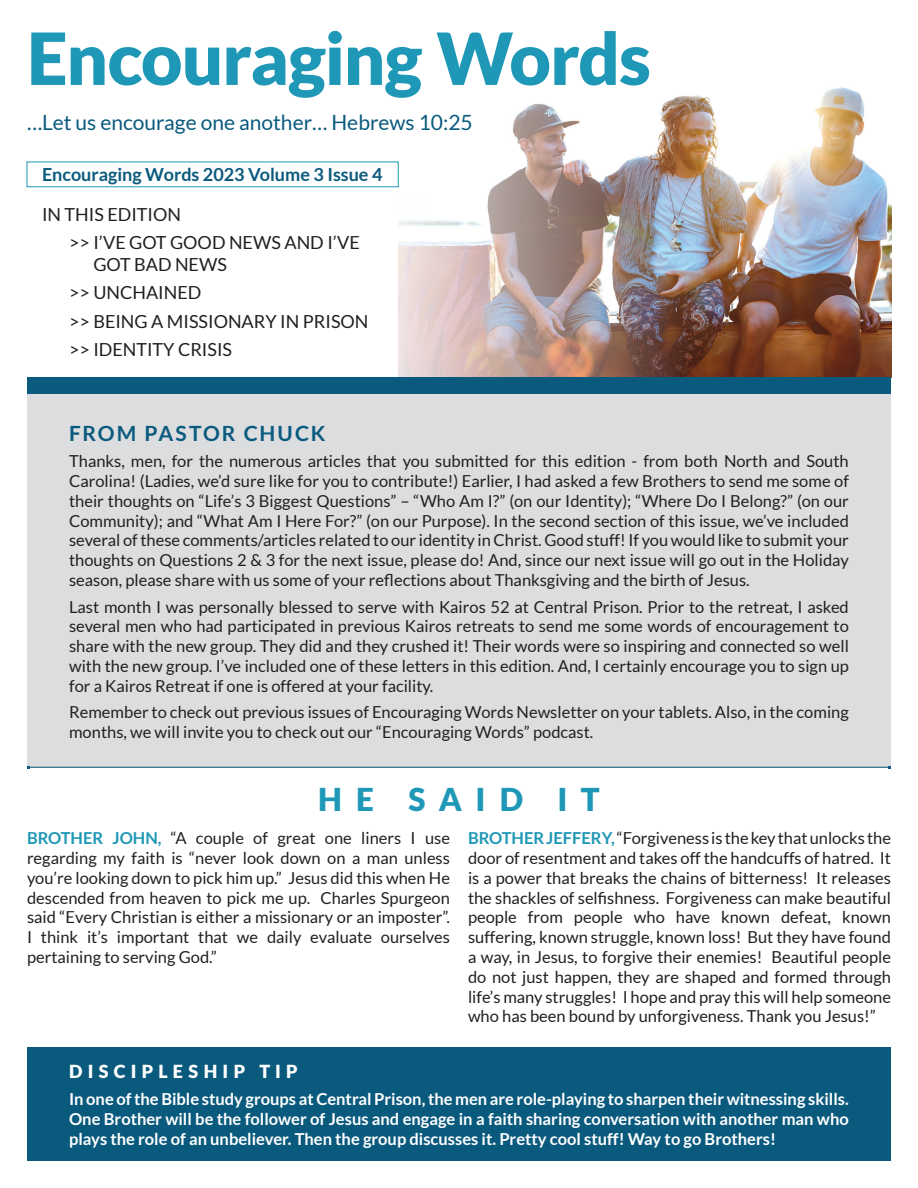
<style>
.page{position:relative;width:918px;height:1188px;background:#fff}
.page>*{position:absolute;margin:0;border:0;box-sizing:border-box;transform-origin:0 0}
.t1{font:900 72px "Lato";letter-spacing:-.02em;color:#1e98b6}
.t2{font:900 31.5px "Lato";letter-spacing:.43em;color:#1e98b6}
.t3{font:21px "Lato";color:#0a5a7e}
.t4{font:700 21px "Lato";letter-spacing:.09em;color:#0a5a7e}
.t5{font:18px/28.3px "Lato";color:#231f20}
.t6{font:700 18px "Lato";color:#0a5a7e}
.t7{font:900 18px "Lato";letter-spacing:.295em;color:#fff}
.t8{font:16.5px/19.8px "Lato";color:#231f20;text-align:justify}
.t9{font:700 16.5px/19.8px "Lato";color:#fff;text-align:justify}
.s1{font-weight:700;color:#1e98b6}
</style>
<div class="page">
<div style="left:27px;top:1048px;width:864px;height:113px;background:#0a5a7e"></div>
<img style="left:399px;top:87px;width:492px;height:291px">
<div style="left:27px;top:378px;width:864px;height:16px;background:#0a5a7e"></div>
<div style="left:27px;top:394px;width:864px;height:374px;background:#dcdddf"></div>
<hr style="left:28px;top:767px;width:862px;height:1px;background:#0a5a7e">
<h1 class="t1" style="left:27px;top:16px;width:625px">Encouraging Words</h1>
<p class="t3" style="left:27px;top:111px;width:447px">…Let us encourage one another… Hebrews 10:25</p>
<p class="t6" style="left:42px;top:164px;width:342px">Encouraging Words 2023 Volume 3 Issue 4</p>
<p class="t5" style="left:69px;top:200px;width:292px;text-indent:-27px">IN THIS EDITION<br>&gt;&gt; I’VE GOT GOOD NEWS AND I’VE</p>
<p class="t5" style="left:69px;top:250px;width:301px;text-indent:24px">GOT BAD NEWS<br>&gt;&gt; UNCHAINED<br>&gt;&gt; BEING A MISSIONARY IN PRISON &gt;&gt; IDENTITY CRISIS</p>
<p class="t4" style="left:69px;top:421px;width:258px">FROM PASTOR CHUCK</p>
<p class="t8" style="left:69px;top:451px;width:781px">Thanks, men, for the numerous articles that you submitted for this edition - from both North and South Carolina! (Ladies, we’d sure like for you to contribute!) Earlier, I had asked a few Brothers to send me some of their thoughts on “Life’s 3 Biggest Questions” – “Who Am I?” (on our Identity); “Where Do I Belong?” (on our Community); and “What Am I Here For?” (on our Purpose). In the second section of this issue, we’ve included several of these comments/articles related to our identity in Christ. Good stuff! If you would like to submit your thoughts on Questions 2 &amp; 3 for the next issue, please do! And, since our next issue will go out in the Holiday season, please share with us some of your reflections about Thanksgiving and the birth of Jesus.</p>
<p class="t8" style="left:69px;top:597px;width:781px">Last month I was personally blessed to serve with Kairos 52 at Central Prison. Prior to the retreat, I asked several men who had participated in previous Kairos retreats to send me some words of encouragement to share with the new group. They did and they crushed it! Their words were so inspiring and connected so well with the new group. I’ve included one of these letters in this edition. And, I certainly encourage you to sign up for a Kairos Retreat if one is offered at your facility.</p>
<p class="t8" style="left:69px;top:702px;width:781px">Remember to check out previous issues of Encouraging Words Newsletter on your tablets. Also, in the coming months, we will invite you to check out our “Encouraging Words” podcast.</p>
<h2 class="t2" style="left:318px;top:781px;width:283px">HE SAID IT</h2>
<p class="t8" style="left:27px;top:828px;width:425px"><span class="s1">BROTHER JOHN,</span> “A couple of great one liners I use regarding my faith is “never look down on a man unless you’re looking down to pick him up.” Jesus did this when He descended from heaven to pick me up. Charles Spurgeon said “Every Christian is either a missionary or an imposter”.<br>I think it’s important that we daily evaluate ourselves pertaining to serving God.”</p>
<p class="t8" style="left:468px;top:828px;width:425px"><span class="s1">BROTHER JEFFERY,</span> “Forgiveness is the key that unlocks the door of resentment and takes off the handcuffs of hatred. It is a power that breaks the chains of bitterness! It releases the shackles of selfishness. Forgiveness can make beautiful people from people who have known defeat, known suffering, known struggle, known loss! But they have found a way, in Jesus, to forgive their enemies! Beautiful people do not just happen, they are shaped and formed through life’s many struggles! I hope and pray this will help someone who has been bound by unforgiveness. Thank you Jesus!”</p>
<p class="t7" style="left:69px;top:1061px;width:230px">DISCIPLESHIP TIP</p>
<p class="t9" style="left:69px;top:1089px;width:781px">In one of the Bible study groups at Central Prison, the men are role-playing to sharpen their witnessing skills.<br>One Brother will be the follower of Jesus and engage in a faith sharing conversation with another man who plays the role of an unbeliever. Then the group discusses it. Pretty cool stuff! Way to go Brothers!</p>
</div>
